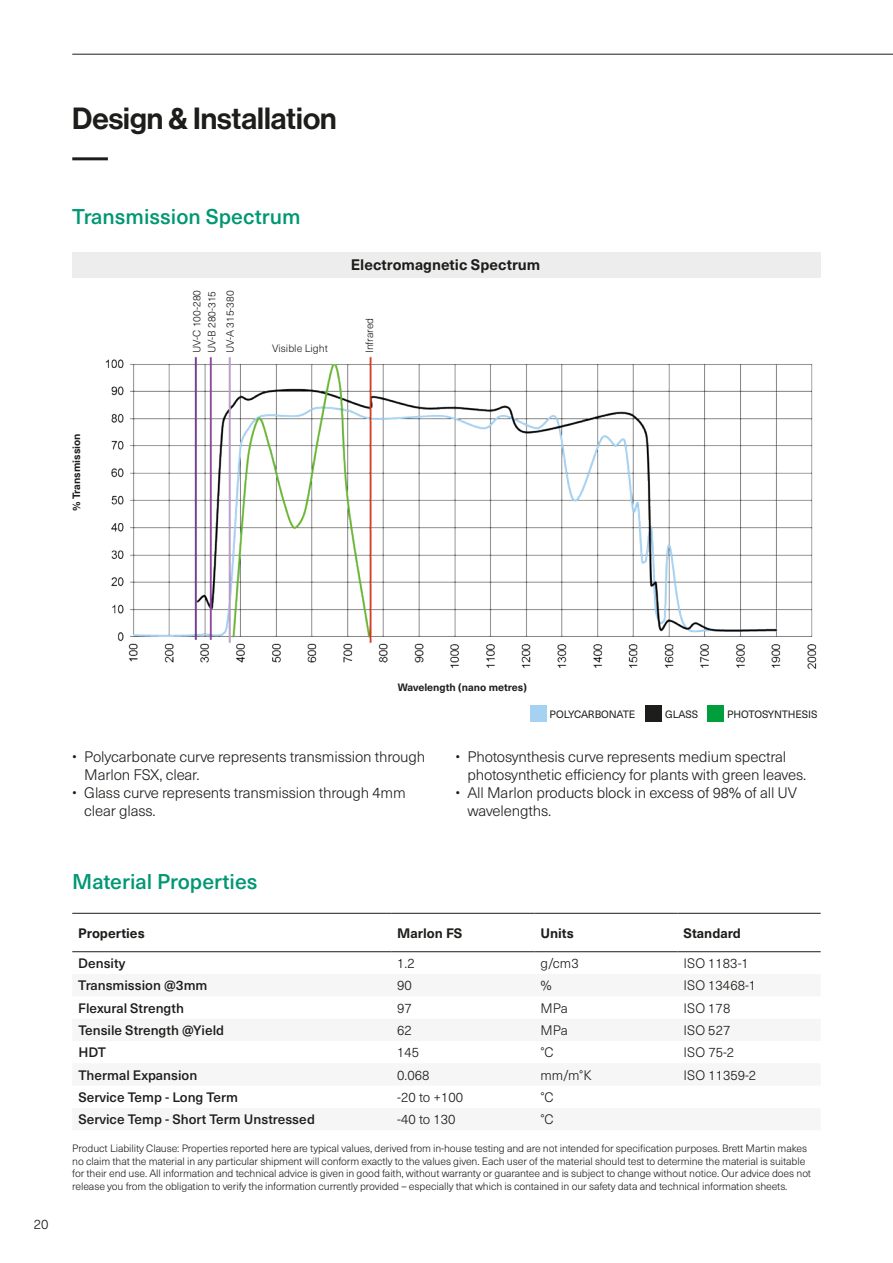
<style>
.page{position:relative;width:893px;height:1263px;background:#fff}
.page>*{position:absolute;margin:0;border:0;box-sizing:border-box;transform-origin:0 0}
.t1{font:30px "N Haas Grotesk DS Pro 65 Md";color:#1d1d1b}
.t2{font:500 21px "Neue Haas Unica W1 G";color:#009773}
.t3{font:300 15px/18px "Neue Haas Unica W1 G";letter-spacing:-.01em;color:#1d1d1b}
.t4{font:700 15px "Neue Haas Unica W1 G";color:#1d1d1b}
.t5{font:500 13.5px "Neue Haas Unica W1 G";color:#1d1d1b}
.t6{font:300 13.5px "Neue Haas Unica W1 G";color:#1d1d1b}
.t7{font:700 13.5px "Neue Haas Unica W1 G";color:#1d1d1b}
.t8{font:300 10.5px/12.6px "Neue Haas Unica W1 G";letter-spacing:-.01em;color:#1d1d1b}
.t9{font:700 10.5px "Neue Haas Unica W1 G";color:#1d1d1b}
.t10{font:10.5px "Neue Haas Unica W1 G";letter-spacing:-.01em;color:#1d1d1b}
</style>
<div class="page">
<img style="left:105px;top:356px;width:712px;height:313px">
<div style="left:72px;top:252px;width:749px;height:25px;background:#ededed"></div>
<div style="left:530px;top:705px;width:17px;height:17px;background:#a5d2f2"></div>
<svg style="left:72px;top:952px;width:749px;height:1px"></svg>
<hr style="left:72px;top:913px;width:319px;height:1px;background:#1d1d1b">
<hr style="left:391px;top:913px;width:143px;height:1px;background:#1d1d1b">
<hr style="left:534px;top:913px;width:143px;height:1px;background:#1d1d1b">
<hr style="left:677px;top:913px;width:144px;height:1px;background:#1d1d1b">
<hr style="left:72px;top:951px;width:319px;height:1px;background:#1d1d1b">
<hr style="left:391px;top:951px;width:143px;height:1px;background:#1d1d1b">
<hr style="left:534px;top:951px;width:143px;height:1px;background:#1d1d1b">
<hr style="left:677px;top:951px;width:144px;height:1px;background:#1d1d1b">
<div style="left:646px;top:705px;width:16px;height:17px;background:#1d1d1b"></div>
<div style="left:708px;top:705px;width:16px;height:17px;background:#009f3c"></div>
<hr style="left:72px;top:157px;width:36px;height:3px;background:#1d1d1b">
<hr style="left:72px;top:54px;width:821px;height:1px;background:#1d1d1b">
<h1 class="t1" style="left:72px;top:102px;width:266px">Design &amp; Installation</h1>
<h2 class="t2" style="left:72px;top:201px;width:230px">Transmission Spectrum</h2>
<p class="t8" style="left:189px;top:353px;width:65px;line-height:15.1px;rotate:-90deg">UV-C 100-280<br>UV-B 280-315</p>
<p class="t8" style="left:223px;top:353px;width:64px;rotate:-90deg">UV-A 315-380</p>
<p class="t8" style="left:272px;top:342px;width:57px">Visible Light</p>
<h3 class="t4" style="left:351px;top:254px;width:191px">Electromagnetic Spectrum</h3>
<p class="t8" style="left:363px;top:353px;width:37px;rotate:-90deg">Infrared</p>
<p class="t9" style="left:69px;top:511px;width:80px;rotate:-90deg">% Transmission</p>
<p class="t6" style="left:34px;top:1214px;width:16px">20</p>
<p class="t9" style="left:398px;top:679px;width:130px">Wavelength (nano metres)</p>
<p class="t10" style="left:550px;top:706px;width:87px">POLYCARBONATE</p>
<p class="t10" style="left:665px;top:706px;width:35px">GLASS</p>
<p class="t10" style="left:727px;top:706px;width:92px">PHOTOSYNTHESIS</p>
<h3 class="t3" style="left:84px;top:747px;width:343px;text-indent:-12px">• Polycarbonate curve represents transmission through<br>Marlon FSX, clear.</h3>
<h3 class="t3" style="left:84px;top:783px;width:323px;text-indent:-12px">• Glass curve represents transmission through 4mm clear glass.</h3>
<h2 class="t2" style="left:72px;top:866px;width:187px">Material Properties</h2>
<h3 class="t3" style="left:467px;top:747px;width:340px;text-indent:-12px">• Photosynthesis curve represents medium spectral photosynthetic efficiency for plants with green leaves.</h3>
<h3 class="t3" style="left:467px;top:783px;width:331px;text-indent:-12px">• All Marlon products block in excess of 98% of all UV wavelengths.</h3>
<p class="t7" style="left:78px;top:922px;width:68px">Properties</p>
<p class="t7" style="left:397px;top:922px;width:67px">Marlon FS</p>
<p class="t7" style="left:540px;top:922px;width:35px">Units</p>
<p class="t7" style="left:683px;top:922px;width:59px">Standard</p>
<p class="t5" style="left:78px;top:953px;width:49px">Density</p>
<p class="t6" style="left:397px;top:953px;width:19px">1.2</p>
<p class="t6" style="left:540px;top:953px;width:40px">g/cm3</p>
<p class="t6" style="left:684px;top:953px;width:67px">ISO 1183-1</p>
<p class="t5" style="left:78px;top:975px;width:131px">Transmission @3mm</p>
<p class="t6" style="left:397px;top:976px;width:16px">90</p>
<p class="t6" style="left:540px;top:976px;width:13px">%</p>
<p class="t6" style="left:684px;top:976px;width:74px">ISO 13468-1</p>
<p class="t5" style="left:78px;top:998px;width:107px">Flexural Strength</p>
<p class="t6" style="left:397px;top:998px;width:16px">97</p>
<p class="t6" style="left:540px;top:998px;width:29px">MPa</p>
<p class="t6" style="left:684px;top:998px;width:48px">ISO 178</p>
<p class="t5" style="left:78px;top:1020px;width:147px">Tensile Strength @Yield</p>
<p class="t6" style="left:397px;top:1020px;width:16px">62</p>
<p class="t6" style="left:540px;top:1020px;width:29px">MPa</p>
<p class="t6" style="left:684px;top:1020px;width:48px">ISO 527</p>
<p class="t5" style="left:78px;top:1042px;width:29px">HDT</p>
<p class="t6" style="left:397px;top:1043px;width:24px">145</p>
<p class="t6" style="left:540px;top:1043px;width:15px">°C</p>
<p class="t6" style="left:684px;top:1043px;width:52px">ISO 75-2</p>
<p class="t5" style="left:78px;top:1065px;width:120px">Thermal Expansion</p>
<p class="t6" style="left:397px;top:1065px;width:34px">0.068</p>
<p class="t6" style="left:540px;top:1065px;width:53px">mm/m°K</p>
<p class="t6" style="left:684px;top:1065px;width:74px">ISO 11359-2</p>
<p class="t5" style="left:78px;top:1087px;width:161px">Service Temp - Long Term</p>
<p class="t6" style="left:397px;top:1087px;width:67px">-20 to +100</p>
<p class="t6" style="left:540px;top:1087px;width:15px">°C</p>
<p class="t5" style="left:78px;top:1109px;width:238px">Service Temp - Short Term Unstressed</p>
<p class="t6" style="left:397px;top:1110px;width:60px">-40 to 130</p>
<p class="t6" style="left:540px;top:1110px;width:15px">°C</p>
<p class="t8" style="left:72px;top:1141px;width:740px">Product Liability Clause: Properties reported here are typical values, derived from in-house testing and are not intended for specification purposes. Brett Martin makes no claim that the material in any particular shipment will conform exactly to the values given. Each user of the material should test to determine the material is suitable for their end use. All information and technical advice is given in good faith, without warranty or guarantee and is subject to change without notice. Our advice does not release you from the obligation to verify the information currently provided – especially that which is contained in our safety data and technical information sheets.</p>
</div>
